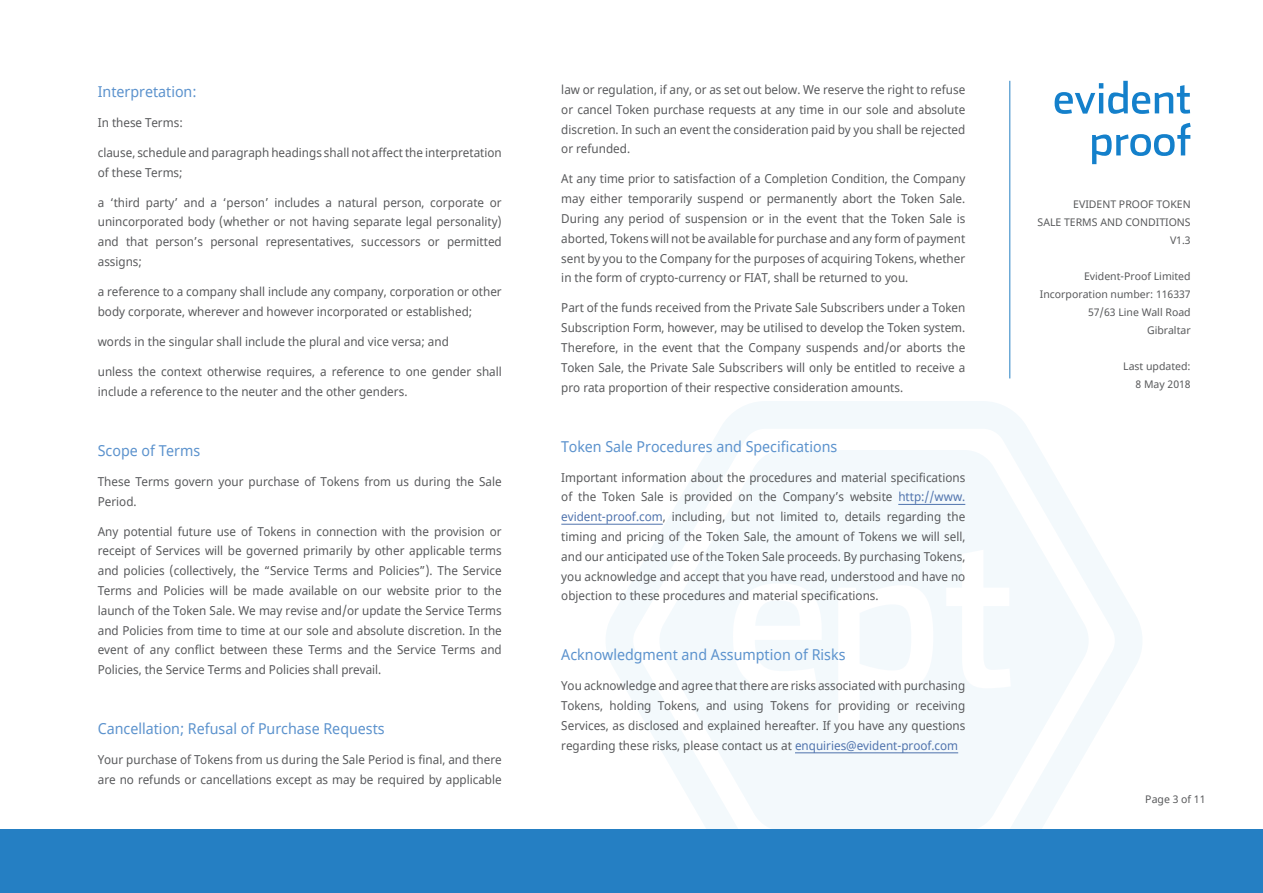
<style>
.page{position:relative;width:1263px;height:893px;background:#fff}
.page>*{position:absolute;margin:0;border:0;box-sizing:border-box;transform-origin:0 0}
.t1{font:15px "Noto Sans";color:#5b92cd;scale:.95 1}
.t2{font:12.3px/19.8px "Noto Sans";color:#58595b;text-align:justify;scale:.95 1}
.t3{font:10.5px/18px "Noto Sans";color:#58595b;text-align:right}
.s1{color:#4f73ad}
</style>
<div class="page">
<svg style="left:602px;top:401px;width:540px;height:343px"></svg>
<svg style="left:658px;top:450px;width:432px;height:379px;fill:#f3f9fc"></svg>
<svg style="left:733px;top:583px;width:89px;height:107px"></svg>
<svg style="left:838px;top:585px;width:95px;height:145px"></svg>
<svg style="left:946px;top:550px;width:65px;height:138px"></svg>
<hr style="left:1009px;top:81px;width:1px;height:297px;background:#257fc3">
<div style="left:0;top:829px;width:1263px;height:64px;background:#257fc3"></div>
<svg style="left:1054px;top:81px;width:136px;height:33px"></svg>
<svg style="left:1092px;top:123px;width:99px;height:41px"></svg>
<hr style="left:898px;top:504px;width:67px;height:1px;background:#4f73ad">
<hr style="left:561px;top:524px;width:102px;height:1px;background:#4f73ad">
<hr style="left:795px;top:752px;width:163px;height:1px;background:#4f73ad">
<p class="t1" style="left:98px;top:81px;width:106px">Interpretation:</p>
<p class="t2" style="left:98px;top:113px;width:91px">In these Terms:</p>
<p class="t2" style="left:98px;top:143px;width:427px">clause, schedule and paragraph headings shall not affect the interpretation of these Terms;</p>
<p class="t2" style="left:98px;top:193px;width:427px">a ‘third party’ and a ‘person’ includes a natural person, corporate or unincorporated body (whether or not having separate legal personality) and that person’s personal representatives, successors or permitted assigns;</p>
<p class="t2" style="left:98px;top:282px;width:427px">a reference to a company shall include any company, corporation or other body corporate, wherever and however incorporated or established;</p>
<p class="t2" style="left:98px;top:332px;width:371px">words in the singular shall include the plural and vice versa; and</p>
<p class="t2" style="left:98px;top:362px;width:427px">unless the context otherwise requires, a reference to one gender shall include a reference to the neuter and the other genders.</p>
<p class="t1" style="left:98px;top:440px;width:109px">Scope of Terms</p>
<p class="t2" style="left:98px;top:472px;width:427px">These Terms govern your purchase of Tokens from us during the Sale<br>Period.</p>
<p class="t2" style="left:98px;top:522px;width:427px">Any potential future use of Tokens in connection with the provision or receipt of Services will be governed primarily by other applicable terms and policies (collectively, the “Service Terms and Policies”). The Service Terms and Policies will be made available on our website prior to the launch of the Token Sale. We may revise and/or update the Service Terms and Policies from time to time at our sole and absolute discretion. In the event of any conflict between these Terms and the Service Terms and Policies, the Service Terms and Policies shall prevail.</p>
<p class="t1" style="left:98px;top:718px;width:303px">Cancellation; Refusal of Purchase Requests</p>
<p class="t2" style="left:98px;top:750px;width:427px">Your purchase of Tokens from us during the Sale Period is final, and there are no refunds or cancellations except as may be required by applicable</p>
<p class="t2" style="left:561px;top:80px;width:427px">law or regulation, if any, or as set out below. We reserve the right to refuse or cancel Token purchase requests at any time in our sole and absolute discretion. In such an event the consideration paid by you shall be rejected or refunded.</p>
<p class="t2" style="left:561px;top:169px;width:427px">At any time prior to satisfaction of a Completion Condition, the Company may either temporarily suspend or permanently abort the Token Sale.<br>During any period of suspension or in the event that the Token Sale is aborted, Tokens will not be available for purchase and any form of payment sent by you to the Company for the purposes of acquiring Tokens, whether in the form of crypto-currency or FIAT, shall be returned to you.</p>
<p class="t2" style="left:561px;top:298px;width:427px">Part of the funds received from the Private Sale Subscribers under a Token Subscription Form, however, may be utilised to develop the Token system.<br>Therefore, in the event that the Company suspends and/or aborts the Token Sale, the Private Sale Subscribers will only be entitled to receive a pro rata proportion of their respective consideration amounts.</p>
<p class="t1" style="left:561px;top:436px;width:292px">Token Sale Procedures and Specifications</p>
<p class="t2" style="left:561px;top:468px;width:427px">Important information about the procedures and material specifications of the Token Sale is provided on the Company’s website <span class="s1">http://www. evident-proof.com</span>, including, but not limited to, details regarding the timing and pricing of the Token Sale, the amount of Tokens we will sell, and our anticipated use of the Token Sale proceeds. By purchasing Tokens, you acknowledge and accept that you have read, understood and have no objection to these procedures and material specifications.</p>
<p class="t1" style="left:561px;top:645px;width:301px">Acknowledgment and Assumption of Risks</p>
<p class="t2" style="left:561px;top:676px;width:427px">You acknowledge and agree that there are risks associated with purchasing Tokens, holding Tokens, and using Tokens for providing or receiving Services, as disclosed and explained hereafter. If you have any questions regarding these risks, please contact us at <span class="s1">enquiries@evident-proof.com</span></p>
<p class="t3" style="left:1037px;top:195px;width:155px">EVIDENT PROOF TOKEN<br>SALE TERMS AND CONDITIONS<br>V1.3</p>
<p class="t3" style="left:1040px;top:267px;width:152px">Evident-Proof Limited<br>Incorporation number: 116337<br>57/63 Line Wall Road<br>Gibraltar</p>
<p class="t3" style="left:1123px;top:357px;width:69px">Last updated:<br>8 May 2018</p>
<p class="t3" style="left:1145px;top:791px;width:62px">Page 3 of 11</p>
</div>
